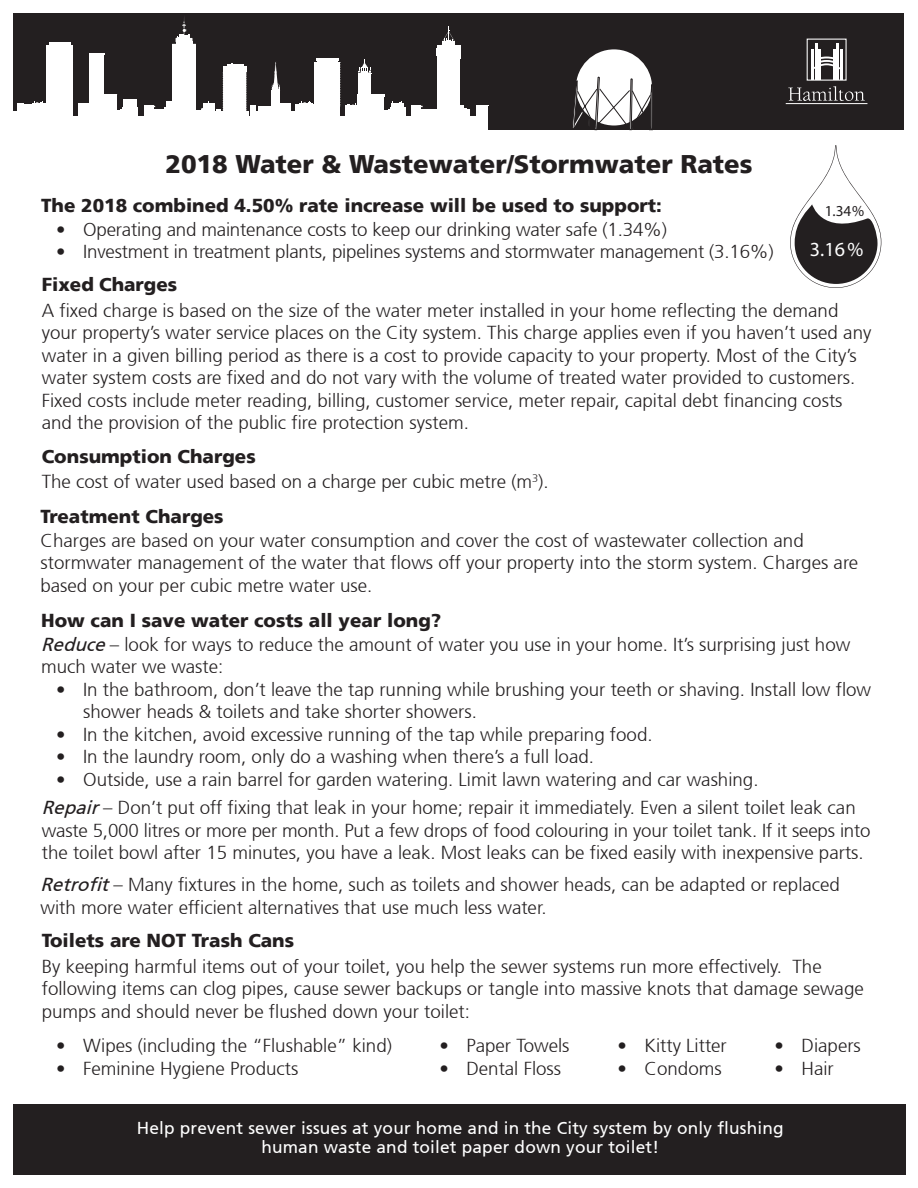
<style>
.page{position:relative;width:918px;height:1188px;background:#fff}
.page>*{position:absolute;margin:0;border:0;box-sizing:border-box;transform-origin:0 0}
.t1{font:900 25.5px "Frutiger 75";color:#231f20}
.t2{font:20.1px "Myriad Pro";color:#fff}
.t3{font:300 18.75px/22.5px "Frutiger 45";color:#231f20}
.t4{font:900 18.75px "Frutiger 75";color:#231f20}
.t5{font:17.25px/19.5px "Frutiger 55 Roman";letter-spacing:.01em;color:#fff;text-align:center}
.t6{font:15.3px "Myriad Pro";color:#231f20}
.s1{font-family:"Frutiger 55 Roman";font-weight:400;font-style:italic}
</style>
<div class="page">
<div style="left:14px;top:14px;width:890px;height:116px;background:#231f20"></div>
<div style="left:390px;top:107px;width:16px;height:12px;background:#fff"></div>
<div style="left:382px;top:110px;width:9px;height:9px;background:#fff"></div>
<div style="left:166px;top:101px;width:7px;height:9px;background:#fff"></div>
<div style="left:165px;top:108px;width:16px;height:23px;background:#fff"></div>
<div style="left:477px;top:105px;width:11px;height:15px;background:#fff"></div>
<div style="left:454px;top:105px;width:10px;height:10px;background:#fff"></div>
<div style="left:345px;top:105px;width:21px;height:13px;background:#fff"></div>
<div style="left:211px;top:111px;width:37px;height:6px;background:#fff"></div>
<div style="left:258px;top:107px;width:15px;height:5px;background:#fff"></div>
<div style="left:296px;top:104px;width:24px;height:12px;background:#fff"></div>
<div style="left:253px;top:111px;width:47px;height:5px;background:#fff"></div>
<div style="left:277px;top:103px;width:14px;height:13px;background:#fff"></div>
<div style="left:250px;top:106px;width:5px;height:10px;background:#fff"></div>
<div style="left:418px;top:110px;width:51px;height:7px;background:#fff"></div>
<div style="left:437px;top:45px;width:23px;height:13px;background:#fff"></div>
<div style="left:437px;top:58px;width:23px;height:59px;background:#fff"></div>
<svg style="left:441px;top:26px;width:20px;height:30px"></svg>
<div style="left:314px;top:62px;width:26px;height:54px;background:#fff"></div>
<svg style="left:300px;top:58px;width:39px;height:46px"></svg>
<svg style="left:271px;top:62px;width:9px;height:30px"></svg>
<div style="left:272px;top:91px;width:8px;height:25px;background:#fff"></div>
<svg style="left:172px;top:17px;width:75px;height:99px"></svg>
<div style="left:412px;top:105px;width:9px;height:16px;background:#fff"></div>
<hr style="left:358px;top:73px;width:3px;height:21px;background:#fff">
<hr style="left:369px;top:73px;width:2px;height:21px;background:#fff">
<svg style="left:358px;top:60px;width:14px;height:14px"></svg>
<div style="left:361px;top:74px;width:8px;height:20px;background:#fff"></div>
<div style="left:357px;top:94px;width:27px;height:22px;background:#fff"></div>
<svg style="left:384px;top:94px;width:19px;height:16px"></svg>
<div style="left:172px;top:116px;width:316px;height:15px;background:#fff"></div>
<div style="left:122px;top:107px;width:16px;height:12px;background:#fff"></div>
<div style="left:115px;top:110px;width:8px;height:9px;background:#fff"></div>
<div style="left:78px;top:105px;width:20px;height:13px;background:#fff"></div>
<div style="left:28px;top:104px;width:24px;height:12px;background:#fff"></div>
<div style="left:18px;top:111px;width:14px;height:5px;background:#fff"></div>
<div style="left:18px;top:103px;width:6px;height:13px;background:#fff"></div>
<div style="left:150px;top:110px;width:19px;height:7px;background:#fff"></div>
<svg style="left:32px;top:101px;width:14px;height:3px"></svg>
<div style="left:144px;top:105px;width:10px;height:16px;background:#fff"></div>
<div style="left:90px;top:94px;width:27px;height:22px;background:#fff"></div>
<div style="left:18px;top:116px;width:151px;height:15px;background:#fff"></div>
<svg style="left:572px;top:13px;width:81px;height:116px"></svg>
<hr style="left:815px;top:43px;width:2px;height:37px;background:#fff">
<hr style="left:812px;top:49px;width:2px;height:31px;background:#fff">
<hr style="left:819px;top:49px;width:2px;height:31px;background:#fff">
<hr style="left:837px;top:43px;width:2px;height:37px;background:#fff">
<hr style="left:833px;top:49px;width:2px;height:31px;background:#fff">
<hr style="left:840px;top:49px;width:2px;height:31px;background:#fff">
<svg style="left:814px;top:57px;width:26px;height:13px"></svg>
<hr style="left:786px;top:103px;width:81px;height:1px;background:#fff">
<svg style="left:788px;top:86px;width:77px;height:15px"></svg>
<div style="left:90px;top:55px;width:14px;height:52px;background:#fff"></div>
<svg style="left:89px;top:53px;width:16px;height:24px"></svg>
<div style="left:46px;top:45px;width:27px;height:76px;background:#fff"></div>
<div style="left:123px;top:99px;width:13px;height:8px;background:#fff"></div>
<div style="left:49px;top:42px;width:21px;height:6px;background:#fff"></div>
<div style="left:78px;top:103px;width:15px;height:7px;background:#fff"></div>
<div style="left:18px;top:104px;width:28px;height:7px;background:#fff"></div>
<div style="left:14px;top:111px;width:5px;height:21px;background:#fff"></div>
<svg style="left:790px;top:145px;width:91px;height:143px"></svg>
<div style="left:14px;top:1104px;width:892px;height:70px;background:#231f20"></div>
<h1 class="t1" style="left:165px;top:149px;width:589px">2018 Water &amp; Wastewater/Stormwater Rates</h1>
<p class="t4" style="left:41px;top:194px;width:622px">The 2018 combined 4.50% rate increase will be used to support:</p>
<p class="t3" style="left:56px;top:218px;width:612px">• Operating and maintenance costs to keep our drinking water safe (1.34%)</p>
<p class="t3" style="left:56px;top:241px;width:719px">• Investment in treatment plants, pipelines systems and stormwater management (3.16%)</p>
<p class="t4" style="left:42px;top:273px;width:137px">Fixed Charges</p>
<p class="t3" style="left:42px;top:299px;width:831px">A fixed charge is based on the size of the water meter installed in your home reflecting the demand your property’s water service places on the City system. This charge applies even if you haven’t used any water in a given billing period as there is a cost to provide capacity to your property. Most of the City’s water system costs are fixed and do not vary with the volume of treated water provided to customers.<br>Fixed costs include meter reading, billing, customer service, meter repair, capital debt financing costs and the provision of the public fire protection system.</p>
<p class="t6" style="left:825px;top:201px;width:41px">1.34%</p>
<p class="t2" style="left:810px;top:237px;width:55px">3.16 %</p>
<p class="t4" style="left:42px;top:445px;width:215px">Consumption Charges</p>
<p class="t3" style="left:42px;top:471px;width:508px">The cost of water used based on a charge per cubic metre (m<sup>3</sup>).</p>
<p class="t4" style="left:41px;top:505px;width:185px">Treatment Charges</p>
<p class="t3" style="left:41px;top:529px;width:819px">Charges are based on your water consumption and cover the cost of wastewater collection and stormwater management of the water that flows off your property into the storm system. Charges are based on your per cubic metre water use.</p>
<p class="t4" style="left:41px;top:609px;width:402px">How can I save water costs all year long?</p>
<p class="t3" style="left:41px;top:633px;width:811px"><span class="s1">Reduce</span>– look for ways to reduce the amount of water you use in your home. It’s surprising just how much water we waste:</p>
<p class="t3" style="left:83px;top:678px;width:790px;text-indent:-27px">• In the bathroom, don’t leave the tap running while brushing your teeth or shaving. Install low flow shower heads &amp; toilets and take shorter showers.</p>
<p class="t3" style="left:56px;top:723px;width:598px">• In the kitchen, avoid excessive running of the tap while preparing food.</p>
<p class="t3" style="left:56px;top:746px;width:539px">• In the laundry room, only do a washing when there’s a full load.</p>
<p class="t3" style="left:56px;top:768px;width:704px">• Outside, use a rain barrel for garden watering. Limit lawn watering and car washing.</p>
<p class="t3" style="left:42px;top:797px;width:830px"><span class="s1">Repair</span>– Don’t put off fixing that leak in your home; repair it immediately. Even a silent toilet leak can waste 5,000 litres or more per month. Put a few drops of food colouring in your toilet tank. If it seeps into the toilet bowl after 15 minutes, you have a leak. Most leaks can be fixed easily with inexpensive parts.</p>
<p class="t3" style="left:40px;top:874px;width:801px"><span class="s1">Retrofit</span>– Many fixtures in the home, such as toilets and shower heads, can be adapted or replaced with more water efficient alternatives that use much less water.</p>
<p class="t4" style="left:42px;top:929px;width:254px">Toilets are NOT Trash Cans</p>
<p class="t3" style="left:42px;top:955px;width:824px">By keeping harmful items out of your toilet, you help the sewer systems run more effectively. The following items can clog pipes, cause sewer backups or tangle into massive knots that damage sewage pumps and should never be flushed down your toilet:</p>
<p class="t3" style="left:56px;top:1035px;width:337px">• Wipes (including the “Flushable” kind)</p>
<p class="t3" style="left:56px;top:1057px;width:244px">• Feminine Hygiene Products</p>
<p class="t3" style="left:439px;top:1035px;width:132px">• Paper Towels</p>
<p class="t3" style="left:439px;top:1057px;width:123px">• Dental Floss</p>
<p class="t3" style="left:618px;top:1035px;width:111px">• Kitty Litter</p>
<p class="t3" style="left:618px;top:1057px;width:106px">• Condoms</p>
<p class="t3" style="left:775px;top:1035px;width:88px">• Diapers</p>
<p class="t3" style="left:775px;top:1057px;width:61px">• Hair</p>
<p class="t5" style="left:137px;top:1118px;width:648px">Help prevent sewer issues at your home and in the City system by only flushing human waste and toilet paper down your toilet!</p>
</div>
